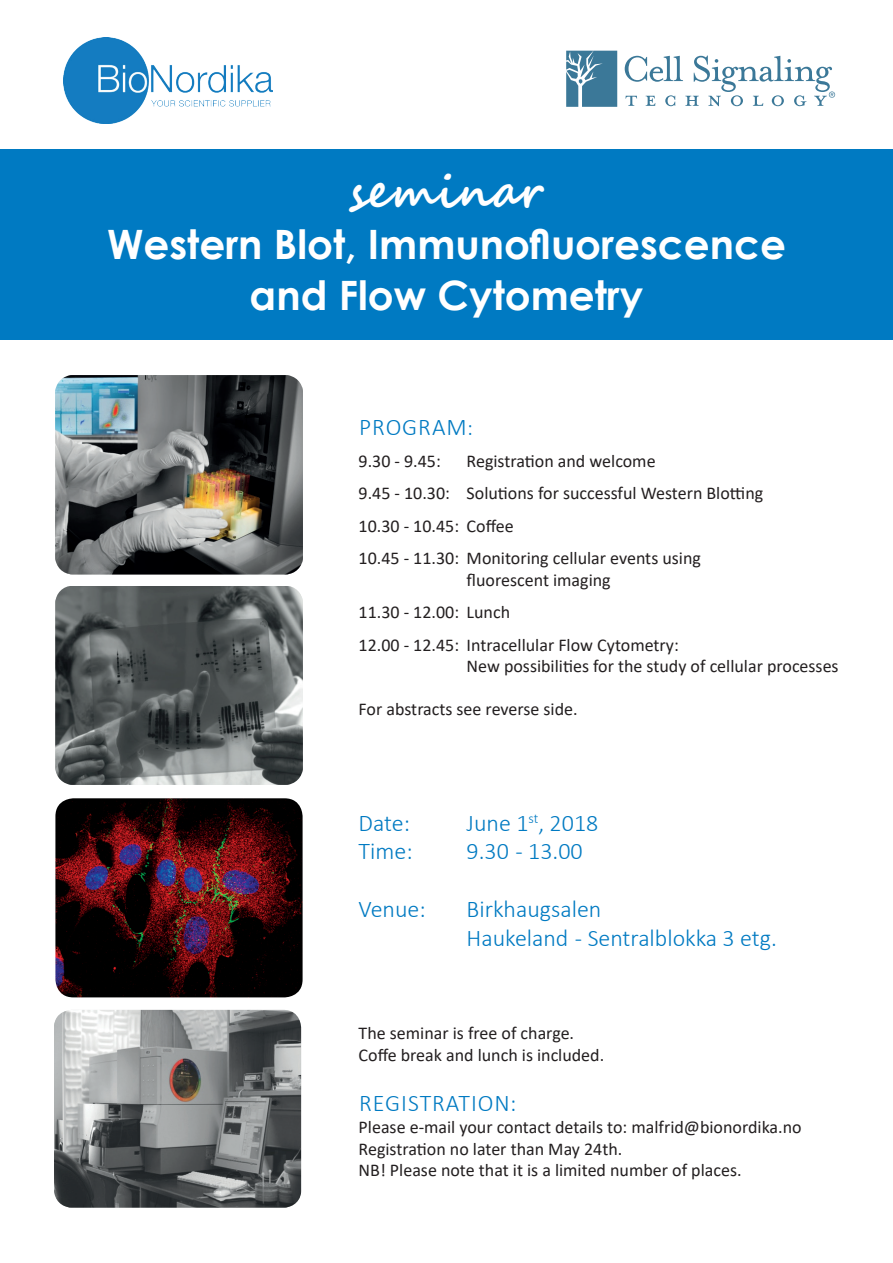
<style>
.page{position:relative;width:893px;height:1263px;background:#fff}
.page>*{position:absolute;margin:0;border:0;box-sizing:border-box;transform-origin:0 0}
.t1{font:700 45px "Segoe Script";color:#fff}
.t2{font:700 40.5px/51px "Century Gothic";color:#fff;text-align:center}
.t3{font:300 24px/28.8px "Calibri";color:#007ac2}
.t4{font:300 24px "Calibri";letter-spacing:.04em;color:#007ac2}
.t5{font:18px/32.4px "Calibri";color:#231f20}
.s1{font-size:22.5px}
</style>
<div class="page">
<div style="left:0;top:149px;width:893px;height:190px;background:#007ac2"></div>
<svg style="left:566px;top:51px;width:51px;height:56px;background:#578ba6"></svg>
<svg style="left:625px;top:56px;width:210px;height:50px"></svg>
<img style="left:64px;top:38px;width:209px;height:85px">
<img style="left:55px;top:375px;width:248px;height:199px;border-radius:17px">
<img style="left:55px;top:798px;width:248px;height:199px">
<svg style="left:55px;top:587px;width:248px;height:198px;background:#5c6162"></svg>
<svg style="left:54px;top:1010px;width:247px;height:197px;background:#7d8080"></svg>
<h1 class="t1" style="left:349px;top:156px;width:197px">seminar</h1>
<h2 class="t2" style="left:107px;top:217px;width:680px">Western Blot, Immunofluorescence and Flow Cytometry</h2>
<h3 class="t4" style="left:359px;top:412px;width:116px">PROGRAM<span class="s1">:</span></h3>
<p class="t5" style="left:359px;top:444px;width:84px">9.30 - 9.45:</p>
<p class="t5" style="left:359px;top:444px;width:406px;text-indent:108px">Registration and welcome<br>9.45 - 10.30: Solutions for successful Western Blotting 10.30 - 10.45: Coffee<br>10.45 - 11.30: Monitoring cellular events using</p>
<p class="t5" style="left:359px;top:563px;width:322px;text-indent:108px">fluorescent imaging<br>11.30 - 12.00: Lunch<br>12.00 - 12.45: Intracellular Flow Cytometry:</p>
<p class="t5" style="left:467px;top:649px;width:374px">New possibilities for the study of cellular processes</p>
<p class="t5" style="left:359px;top:693px;width:220px">For abstracts see reverse side.</p>
<h3 class="t3" style="left:359px;top:808px;width:53px">Date:</h3>
<h3 class="t3" style="left:467px;top:808px;width:133px">June 1<sup>st</sup>, 2018</h3>
<h3 class="t3" style="left:359px;top:837px;width:56px">Time:</h3>
<h3 class="t3" style="left:467px;top:837px;width:118px">9.30 - 13.00</h3>
<h3 class="t3" style="left:359px;top:894px;width:69px">Venue:</h3>
<h3 class="t3" style="left:467px;top:894px;width:312px">Birkhaugsalen<br>Haukeland - Sentralblokka 3 etg.</h3>
<p class="t5" style="left:359px;top:1022px;width:247px;line-height:21.6px">The seminar is free of charge.<br>Coffe break and lunch is included.</p>
<h3 class="t4" style="left:359px;top:1088px;width:159px">REGISTRATION:</h3>
<p class="t5" style="left:359px;top:1116px;width:445px;line-height:21.6px">Please e-mail your contact details to: malfrid@bionordika.no<br>Registration no later than May 24th.<br>NB! Please note that it is a limited number of places.</p>
</div>
